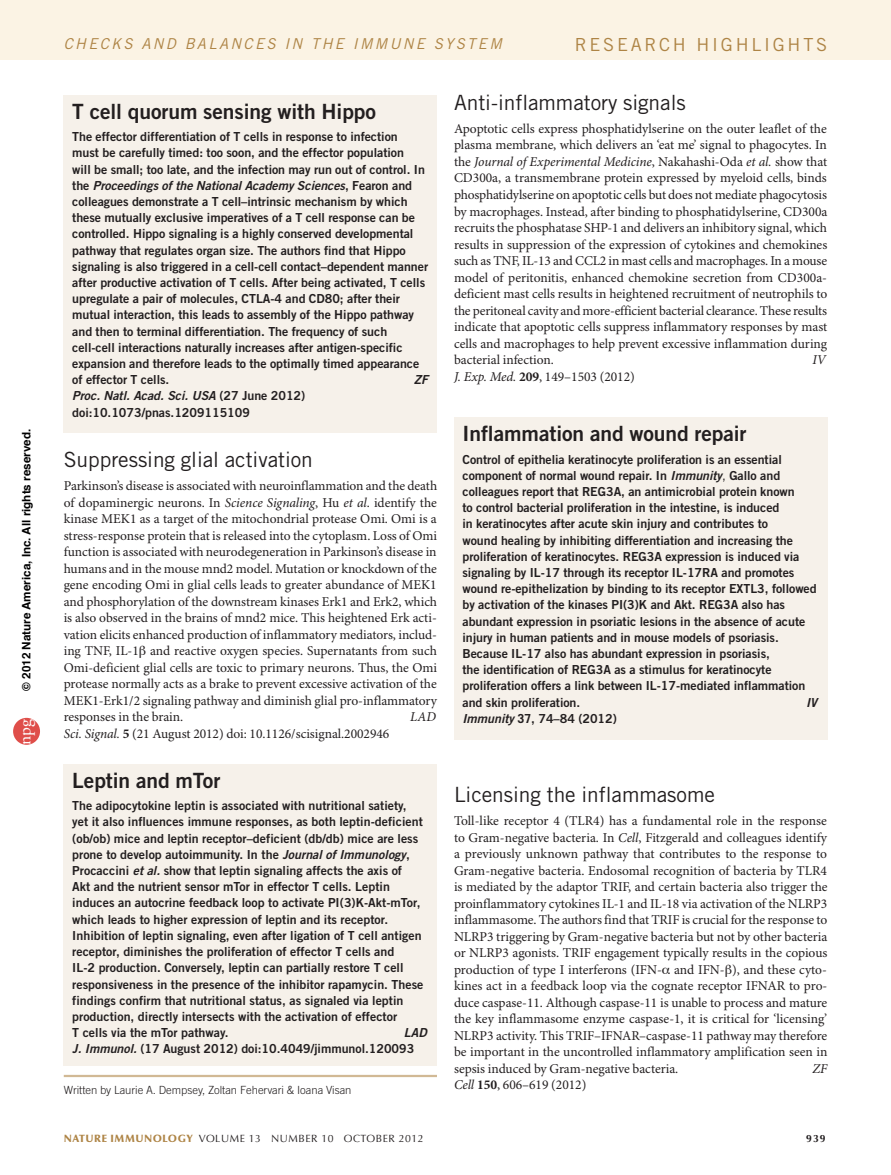
<style>
.page{position:relative;width:891px;height:1175px;background:#fff}
.page>*{position:absolute;margin:0;border:0;box-sizing:border-box;transform-origin:0 0}
.t1{font:21px "Trade Gothic LT Std";letter-spacing:-.005em;color:#231f20}
.t2{font:21px "Trade Gothic LT Std Bd 2";letter-spacing:-.005em;color:#231f20}
.t3{font:18px "Trade Gothic LT Std";letter-spacing:.15em;color:#ae8445}
.t4{font:17.4px "Adobe Garamond Pro";color:#fff}
.t5{font:italic 15px "Trade Gothic LT Std";letter-spacing:.15em;color:#ae8445}
.t6{font:13.5px/16.5px "Minion Pro";letter-spacing:-.005em;color:#231f20;text-align:justify}
.t7{font:italic 13.5px "Minion Pro";letter-spacing:-.005em;color:#231f20}
.t8{font:12.45px/16.2px "Trade Gothic LT Std Bd 2";letter-spacing:-.005em;color:#231f20}
.t9{font:12.45px "Trade Gothic LT Std Bd 2 Obl";letter-spacing:-.005em;color:#231f20}
.t10{font:700 11.7px "Helvetica";color:#000}
.t11{font:300 11.25px "Trade Gothic LT Std";letter-spacing:-.005em;color:#231f20}
.t12{font:10.5px "Optima LT Std";letter-spacing:.05em;color:#231f20}
.t13{font:700 10.5px "Optima LT Std";color:#231f20}
.s1{font-family:"Trade Gothic LT Std Bd 2"}
.s2{font-style:italic}
.s3{font-weight:700}
.s4{font-family:"Trade Gothic LT Std Bd 2 Obl"}
.s5{font-family:"Trade Gothic LT Std"}
.s6{font-family:"Trade Gothic LT Std";font-weight:700}
.s7{font-weight:900;color:#ae8445}
</style>
<div class="page">
<div style="left:0;top:0;width:891px;height:60px;background:#fbf3e4"></div>
<div style="left:454px;top:417px;width:373px;height:323px;background:#f6f1ea"></div>
<div style="left:64px;top:95px;width:373px;height:337px;background:#f6f1ea"></div>
<hr style="left:64px;top:1074px;width:373px;height:3px;background:#d1b995">
<div style="left:64px;top:764px;width:373px;height:301px;background:#f6f1ea"></div>
<div style="left:13px;top:718px;width:27px;height:26px;background:#df4e4a;border-radius:50%"></div>
<p class="t10" style="left:22px;top:690px;width:263px;rotate:-90deg">© 2012 Nature America, Inc. All rights reserved.</p>
<p class="t4" style="left:14px;top:744px;width:28px;rotate:-90deg">npg</p>
<p class="t5" style="left:64px;top:35px;width:440px">CHECKS AND BALANCES IN THE IMMUNE SYSTEM</p>
<h2 class="t3" style="left:575px;top:34px;width:251px">research highl ights</h2>
<h1 class="t2" style="left:72px;top:98px;width:305px">T cell quorum sensing with Hippo</h1>
<p class="t8" style="left:72px;top:128px;width:354px">The effector differentiation of T cells in response to infection must be carefully timed: too soon, and the effector population will be small; too late, and the infection may run out of control. In</p>
<p class="t9" style="left:72px;top:178px;width:341px"><span class="s1">the</span> Proceedings of the National Academy Sciences<span class="s1">, Fearon and</span></p>
<p class="t8" style="left:72px;top:193px;width:357px">colleagues demonstrate a T cell–intrinsic mechanism by which these mutually exclusive imperatives of a T cell response can be controlled. Hippo signaling is a highly conserved developmental pathway that regulates organ size. The authors find that Hippo signaling is also triggered in a cell-cell contact–dependent manner after productive activation of T cells. After being activated, T cells upregulate a pair of molecules, CTLA-4 and CD80; after their mutual interaction, this leads to assembly of the Hippo pathway and then to terminal differentiation. The frequency of such cell-cell interactions naturally increases after antigen-specific expansion and therefore leads to the optimally timed appearance of effector T cells.</p>
<p class="t9" style="left:414px;top:372px;width:15px">ZF</p>
<p class="t9" style="left:72px;top:388px;width:235px">Proc. Natl. Acad. Sci. USA <span class="s1">(27 June 2012)</span></p>
<p class="t8" style="left:72px;top:404px;width:179px">doi:10.1073/pnas.1209115109</p>
<h1 class="t1" style="left:64px;top:447px;width:251px">Suppressing glial activation</h1>
<p class="t6" style="left:64px;top:478px;width:375px">Parkinson’s disease is associated with neuroinflammation and the death of dopaminergic neurons. In <span class="s2">Science Signaling</span>, Hu <span class="s2">et al</span>. identify the kinase MEK1 as a target of the mitochondrial protease Omi. Omi is a stress-response protein that is released into the cytoplasm. Loss of Omi function is associated with neurodegeneration in Parkinson’s disease in humans and in the mouse mnd2 model. Mutation or knockdown of the gene encoding Omi in glial cells leads to greater abundance of MEK1 and phosphorylation of the downstream kinases Erk1 and Erk2, which is also observed in the brains of mnd2 mice. This heightened Erk acti&shy;vation elicits enhanced production of inflammatory mediators, includ&shy;ing TNF, IL-1 and reactive oxygen species. Supernatants from such Omi-deficient glial cells are toxic to primary neurons. Thus, the Omi protease normally acts as a brake to prevent excessive activation of the MEK1-Erk1/2 signaling pathway and diminish glial pro-inflammatory responses in the brain.</p>
<p class="t7" style="left:410px;top:709px;width:27px">LAD</p>
<p class="t6" style="left:64px;top:725px;width:327px"><span class="s2">Sci. Signal.</span> <span class="s3">5</span> (21 August 2012) doi: 10.1126/scisignal.2002946</p>
<h1 class="t2" style="left:72px;top:767px;width:150px">Leptin and mTor</h1>
<p class="t8" style="left:72px;top:797px;width:353px">The adipocytokine leptin is associated with nutritional satiety, yet it also influences immune responses, as both leptin-deficient (ob/ob) mice and leptin receptor–deficient (db/db) mice are less prone to develop autoimmunity. In the <span class="s4">Journal of Immunology</span>, Procaccini <span class="s4">et al.</span> show that leptin signaling affects the axis of<br>Akt and the nutrient sensor mTor in effector T cells. Leptin induces an autocrine feedback loop to activate PI(3)K-Akt-mTor, which leads to higher expression of leptin and its receptor.<br>Inhibition of leptin signaling, even after ligation of T cell antigen receptor, diminishes the proliferation of effector T cells and<br>IL-2 production. Conversely, leptin can partially restore T cell responsiveness in the presence of the inhibitor rapamycin. These findings confirm that nutritional status, as signaled via leptin production, directly intersects with the activation of effector<br>T cells via the mTor pathway.</p>
<p class="t9" style="left:404px;top:1025px;width:24px">LAD</p>
<p class="t8" style="left:72px;top:1040px;width:344px"><span class="s4">J. Immunol.</span> (17 August 2012) doi:10.4049/jimmunol.120093</p>
<p class="t11" style="left:64px;top:1083px;width:289px">Written by Laurie A. Dempsey, Zoltan Fehervari &amp; Ioana Visan</p>
<h1 class="t1" style="left:454px;top:90px;width:233px">Anti-inflammatory signals</h1>
<p class="t6" style="left:454px;top:121px;width:375px">Apoptotic cells express phosphatidylserine on the outer leaflet of the plasma membrane, which delivers an ‘eat me’ signal to phagocytes. In the <span class="s2">Journal of Experimental Medicine</span>, Nakahashi-Oda <span class="s2">et al.</span> show that CD300a, a transmembrane protein expressed by myeloid cells, binds phosphatidylserine on apoptotic cells but does not mediate phagocytosis by macrophages. Instead, after binding to phosphatidylserine, CD300a recruits the phosphatase SHP-1 and delivers an inhibitory signal, which results in suppression of the expression of cytokines and chemokines such as TNF, IL-13 and CCL2 in mast cells and macrophages. In a mouse model of peritonitis, enhanced chemokine secretion from CD300a&shy;deficient mast cells results in heightened recruitment of neutrophils to the peritoneal cavity and more-efficient bacterial clearance. These results indicate that apoptotic cells suppress inflammatory responses by mast cells and macrophages to help prevent excessive inflammation during bacterial infection.</p>
<p class="t7" style="left:813px;top:351px;width:15px">IV</p>
<p class="t6" style="left:454px;top:368px;width:182px"><span class="s2">J. Exp. Med.</span> <span class="s3">209</span>, 149–1503 (2012)</p>
<h1 class="t2" style="left:463px;top:420px;width:286px">Inflammation and wound repair</h1>
<p class="t8" style="left:463px;top:451px;width:356px">Control of epithelia keratinocyte proliferation is an essential component of normal wound repair. In <span class="s4">Immunity</span><span class="s5">,</span> Gallo and colleagues report that REG3A, an antimicrobial protein known<br>to control bacterial proliferation in the intestine, is induced<br>in keratinocytes after acute skin injury and contributes to<br>wound healing by inhibiting differentiation and increasing the proliferation of keratinocytes. REG3A expression is induced via signaling by IL-17 through its receptor IL-17RA and promotes wound re-epithelization by binding to its receptor EXTL3, followed by activation of the kinases PI(3)K and Akt. REG3A also has abundant expression in psoriatic lesions in the absence of acute injury in human patients and in mouse models of psoriasis.<br>Because IL-17 also has abundant expression in psoriasis,<br>the identification of REG3A as a stimulus for keratinocyte proliferation offers a link between IL-17-mediated inflammation and skin proliferation.</p>
<p class="t9" style="left:806px;top:694px;width:13px">IV</p>
<p class="t8" style="left:463px;top:710px;width:156px"><span class="s4">Immunity</span> <span class="s6">37</span>, 74–84 (2012)</p>
<h1 class="t1" style="left:454px;top:782px;width:262px">Licensing the inflammasome</h1>
<p class="t6" style="left:454px;top:813px;width:375px">Toll-like receptor 4 (TLR4) has a fundamental role in the response to Gram-negative bacteria. In <span class="s2">Cell</span>, Fitzgerald and colleagues identify a previously unknown pathway that contributes to the response to Gram-negative bacteria. Endosomal recognition of bacteria by TLR4 is mediated by the adaptor TRIF, and certain bacteria also trigger the proinflammatory cytokines IL-1 and IL-18 via activation of the NLRP3 inflammasome. The authors find that TRIF is crucial for the response to NLRP3 triggering by Gram-negative bacteria but not by other bacteria or NLRP3 agonists. TRIF engagement typically results in the copious production of type I interferons (IFN- and IFN- ), and these cyto&shy;kines act in a feedback loop via the cognate receptor IFNAR to pro&shy;duce caspase-11. Although caspase-11 is unable to process and mature the key inflammasome enzyme caspase-1, it is critical for ‘licensing’ NLRP3 activity. This TRIF–IFNAR–caspase-11 pathway may therefore be important in the uncontrolled inflammatory amplification seen in sepsis induced by Gram-negative bacteria.</p>
<p class="t7" style="left:813px;top:1060px;width:16px">ZF</p>
<p class="t6" style="left:454px;top:1077px;width:134px"><span class="s2">Cell</span> <span class="s3">150</span>, 606–619 (2012)</p>
<p class="t12" style="left:64px;top:1132px;width:361px"><span class="s7">NATURE IMMUNOLOGY</span> VOLUME 13 NUMBER 10 OCTOBER 2012</p>
<p class="t13" style="left:806px;top:1132px;width:21px">939</p>
</div>
